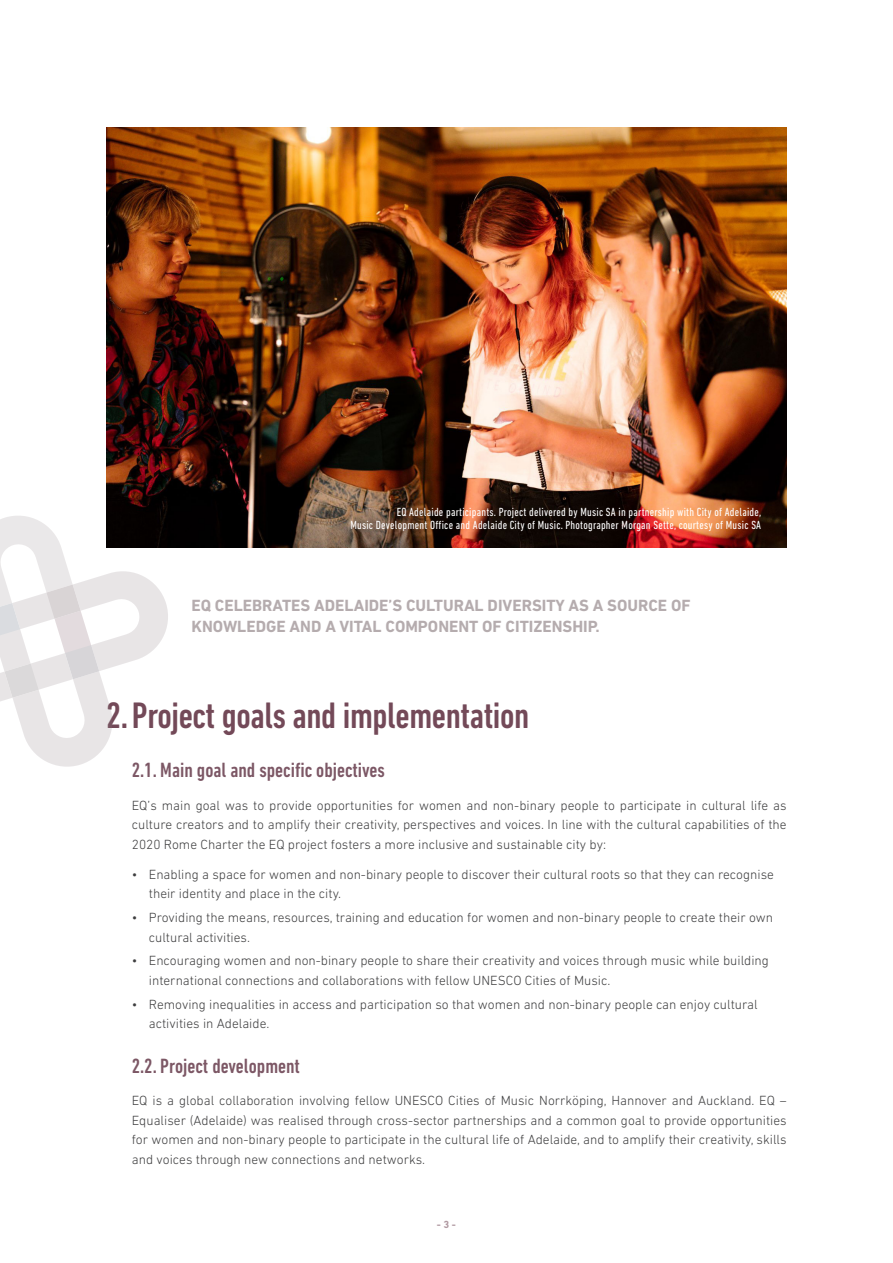
<style>
.page{position:relative;width:893px;height:1263px;background:#fff}
.page>*{position:absolute;margin:0;border:0;box-sizing:border-box;transform-origin:0 0}
.TITULAR_1{font:500 condensed 37.5px "DIN Next LT Pro";letter-spacing:-.01em;color:#734958}
.Titular_1_1{font:500 condensed 21px "DIN Next LT Pro";color:#7c5765}
.DESTACATS{font:700 16.5px/21px "DIN Next LT Pro";color:#b5acae}
.Text_Base{font:300 13.5px/19.5px "DIN Next LT Pro";color:#3e3e3f}
.Titular_1_1-2{font:condensed 12px/13.5px "DIN Next LT Pro";letter-spacing:.02em;color:#fff;text-align:right}
.num_pg{font:700 10.5px "DIN Next LT Pro";color:#b19aa2}
</style>
<div class="page">
<img style="left:106px;top:128px;width:681px;height:419px">
<svg style="left:0;top:510px;width:173px;height:257px"></svg>
<p class="Titular_1_1-2" style="left:350px;top:505px;width:412px">EQ Adelaide participants. Project delivered by Music SA in partnership with City of Adelaide,<br>Music Development Office and Adelaide City of Music. Photographer Morgan Sette, courtesy of Music SA</p>
<p class="DESTACATS" style="left:191px;top:595px;width:501px">EQ CELEBRATES ADELAIDE’S CULTURAL DIVERSITY AS A SOURCE OF<br>KNOWLEDGE AND A VITAL COMPONENT OF CITIZENSHIP.</p>
<p class="TITULAR_1" style="left:106px;top:694px;width:425px">2.Project goals and implementation</p>
<p class="Titular_1_1" style="left:132px;top:758px;width:255px">2.1. Main goal and specific objectives</p>
<p class="Text_Base" style="left:132px;top:795px;width:656px;text-align:justify">EQ’s main goal was to provide opportunities for women and non-binary people to participate in cultural life as culture creators and to amplify their creativity, perspectives and voices. In line with the cultural capabilities of the 2020 Rome Charter the EQ project fosters a more inclusive and sustainable city by:</p>
<p class="Text_Base" style="left:149px;top:864px;width:627px;text-indent:-17px">• Enabling a space for women and non-binary people to discover their cultural roots so that they can recognise their identity and place in the city.</p>
<p class="Text_Base" style="left:149px;top:907px;width:626px;text-indent:-17px">• Providing the means, resources, training and education for women and non-binary people to create their own cultural activities.</p>
<p class="Text_Base" style="left:149px;top:951px;width:622px;text-indent:-17px">• Encouraging women and non-binary people to share their creativity and voices through music while building international connections and collaborations with fellow UNESCO Cities of Music.</p>
<p class="Text_Base" style="left:149px;top:994px;width:610px;text-indent:-17px">• Removing inequalities in access and participation so that women and non-binary people can enjoy cultural activities in Adelaide.</p>
<p class="Titular_1_1" style="left:132px;top:1054px;width:170px">2.2. Project development</p>
<p class="Text_Base" style="left:132px;top:1091px;width:656px;text-align:justify">EQ is a global collaboration involving fellow UNESCO Cities of Music Norrköping, Hannover and Auckland. EQ – Equaliser (Adelaide) was realised through cross-sector partnerships and a common goal to provide opportunities for women and non-binary people to participate in the cultural life of Adelaide, and to amplify their creativity, skills and voices through new connections and networks.</p>
<p class="num_pg" style="left:437px;top:1218px;width:21px">- 3 -</p>
</div>
